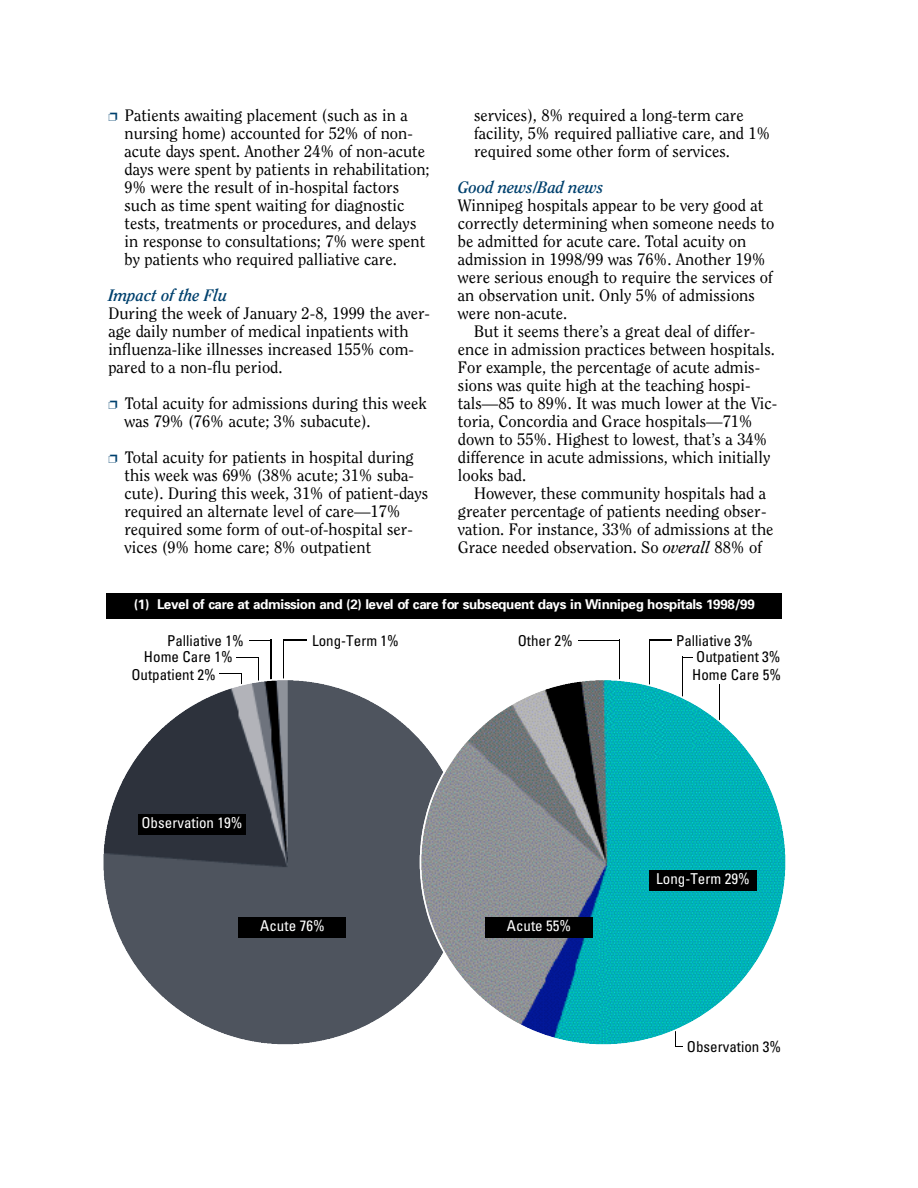
<style>
.page{position:relative;width:918px;height:1188px;background:#fff}
.page>*{position:absolute;margin:0;border:0;box-sizing:border-box;transform-origin:0 0}
.t1{font:16.5px/18px "Clearface";color:#000}
.t2{font:italic 700 16.5px "Clearface";color:#00416e}
.t3{font:condensed 15px/16.2px "Univers";color:#000}
.t4{font:condensed 15px "Univers";color:#fff}
.t5{font:700 13.5px "Univers";letter-spacing:-.025em;color:#fff}
.s1{color:#00416e}
.s2{font-style:italic}
</style>
<div class="page">
<div style="left:107px;top:593px;width:675px;height:26px;background:#000"></div>
<svg style="left:284px;top:640px;width:22px;height:1px"></svg>
<hr style="left:283px;top:640px;width:1px;height:47px;background:#000">
<svg style="left:249px;top:640px;width:22px;height:1px"></svg>
<hr style="left:271px;top:640px;width:1px;height:47px;background:#000">
<svg style="left:237px;top:657px;width:21px;height:1px"></svg>
<hr style="left:258px;top:657px;width:1px;height:47px;background:#000">
<hr style="left:578px;top:640px;width:41px;height:1px;background:#000">
<hr style="left:619px;top:640px;width:1px;height:47px;background:#000">
<svg style="left:650px;top:640px;width:22px;height:1px"></svg>
<hr style="left:649px;top:640px;width:1px;height:47px;background:#000">
<hr style="left:683px;top:657px;width:1px;height:47px;background:#000">
<hr style="left:242px;top:674px;width:1px;height:47px;background:#000">
<svg style="left:103px;top:679px;width:317px;height:366px;fill:#4e545e"></svg>
<svg style="left:420px;top:679px;width:366px;height:367px"></svg>
<div style="left:649px;top:870px;width:108px;height:21px;background:#000"></div>
<div style="left:138px;top:814px;width:108px;height:21px;background:#000"></div>
<div style="left:239px;top:917px;width:107px;height:21px;background:#000"></div>
<div style="left:486px;top:917px;width:107px;height:21px;background:#000"></div>
<p class="t1" style="left:125px;top:107px;width:307px;text-indent:-16px"><span class="s1">❐</span> Patients awaiting placement (such as in a nursing home) accounted for 52% of non&shy;acute days spent. Another 24% of non-acute days were spent by patients in rehabilitation; 9% were the result of in-hospital factors such as time spent waiting for diagnostic tests, treatments or procedures, and delays in response to consultations; 7% were spent by patients who required palliative care.</p>
<p class="t2" style="left:108px;top:288px;width:120px">Impact of the Flu</p>
<p class="t1" style="left:108px;top:305px;width:323px">During the week of January 2-8, 1999 the aver&shy;age daily number of medical inpatients with influenza-like illnesses increased 155% com&shy;pared to a non-flu period.</p>
<p class="t1" style="left:125px;top:395px;width:304px;text-indent:-16px"><span class="s1">❐</span> Total acuity for admissions during this week was 79% (76% acute; 3% subacute).</p>
<p class="t1" style="left:125px;top:449px;width:305px;text-indent:-16px"><span class="s1">❐</span> Total acuity for patients in hospital during this week was 69% (38% acute; 31% suba&shy;cute). During this week, 31% of patient-days required an alternate level of care—17% required some form of out-of-hospital ser&shy;vices (9% home care; 8% outpatient</p>
<p class="t1" style="left:474px;top:107px;width:298px">services), 8% required a long-term care facility, 5% required palliative care, and 1% required some other form of services.</p>
<p class="t2" style="left:458px;top:180px;width:147px">Good news/Bad news</p>
<p class="t1" style="left:458px;top:197px;width:318px">Winnipeg hospitals appear to be very good at correctly determining when someone needs to be admitted for acute care. Total acuity on admission in 1998/99 was 76%. Another 19% were serious enough to require the services of an observation unit. Only 5% of admissions were non-acute.</p>
<p class="t1" style="left:458px;top:323px;width:321px;text-indent:16px">But it seems there’s a great deal of differ&shy;ence in admission practices between hospitals.<br>For example, the percentage of acute admis&shy;sions was quite high at the teaching hospi&shy;tals—85 to 89%. It was much lower at the Vic&shy;toria, Concordia and Grace hospitals—71% down to 55%. Highest to lowest, that’s a 34% difference in acute admissions, which initially looks bad.</p>
<p class="t1" style="left:458px;top:485px;width:317px;text-indent:16px">However, these community hospitals had a greater percentage of patients needing obser&shy;vation. For instance, 33% of admissions at the Grace needed observation. So <span class="s2">overall</span> 88% of</p>
<p class="t5" style="left:134px;top:599px;width:622px">(1) Level of care at admission and (2) level of care for subsequent days in Winnipeg hospitals 1998/99</p>
<p class="t3" style="left:144px;top:634px;width:101px;text-indent:23px">Palliative 1%<br>Home Care 1%</p>
<p class="t3" style="left:131px;top:668px;width:86px">Outpatient 2%</p>
<p class="t3" style="left:312px;top:634px;width:88px">Long-Term 1%</p>
<p class="t3" style="left:518px;top:634px;width:57px">Other 2%</p>
<p class="t3" style="left:676px;top:634px;width:78px">Palliative 3%</p>
<p class="t3" style="left:692px;top:668px;width:90px">Home Care 5%</p>
<p class="t3" style="left:696px;top:650px;width:86px">Outpatient 3%</p>
<p class="t4" style="left:141px;top:817px;width:103px">Observation 19%</p>
<p class="t4" style="left:260px;top:921px;width:66px">Acute 76%</p>
<p class="t4" style="left:507px;top:921px;width:66px">Acute 55%</p>
<p class="t4" style="left:656px;top:873px;width:95px">Long-Term 29%</p>
<p class="t3" style="left:687px;top:1040px;width:96px">Observation 3%</p>
</div>
